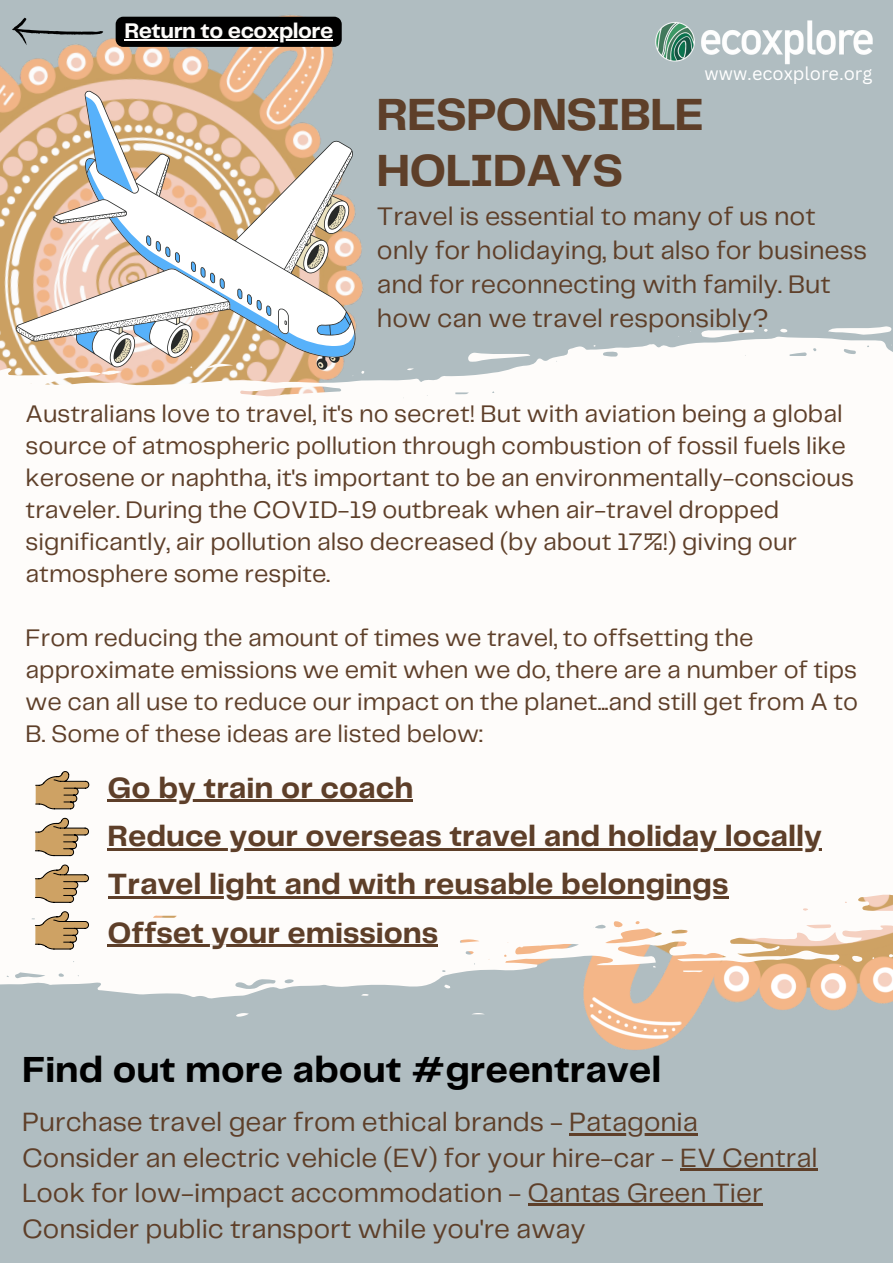
<style>
.page{position:relative;width:893px;height:1263px;background:#b0bdc1}
.page>*{position:absolute;margin:0;border:0;box-sizing:border-box;transform-origin:0 0}
.t1{font:700 46.8px/55.7px "Telegraf";letter-spacing:-.02em;color:#5e3f29}
.t2{font:700 37.65px "Telegraf";color:#000}
.t3{font:700 30.45px "Telegraf";color:#5e3f29}
.t4{font:27.45px/35.4px "Telegraf";color:#5e3f29}
.t5{font:26.4px/33.9px "Telegraf";color:#5e3f29}
.t6{font:24.97px/32px "Telegraf";color:#5e3f29}
.t7{font:700 22.05px "Telegraf";letter-spacing:-.02em;color:#fefcfa}
.t8{font:18.15px "Canva Sans";color:#fff}
</style>
<div class="page">
<img style="left:472px;top:998px;width:421px;height:52px">
<img style="left:0;top:15px;width:363px;height:321px">
<div style="left:0;top:336px;width:893px;height:232px;background:#fefcfa"></div>
<svg style="left:828px;top:326px;width:63px;height:9px"></svg>
<svg style="left:467px;top:353px;width:63px;height:9px"></svg>
<svg style="left:701px;top:330px;width:53px;height:8px"></svg>
<svg style="left:780px;top:329px;width:7px;height:3px"></svg>
<svg style="left:407px;top:368px;width:7px;height:3px"></svg>
<svg style="left:0;top:568px;width:893px;height:430px;background:#faf7f3"></svg>
<svg style="left:839px;top:558px;width:54px;height:9px"></svg>
<svg style="left:479px;top:584px;width:63px;height:9px"></svg>
<svg style="left:713px;top:561px;width:53px;height:8px"></svg>
<svg style="left:218px;top:594px;width:27px;height:6px"></svg>
<svg style="left:113px;top:601px;width:20px;height:7px"></svg>
<svg style="left:852px;top:956px;width:10px;height:6px"></svg>
<svg style="left:683px;top:970px;width:20px;height:3px"></svg>
<svg style="left:236px;top:1013px;width:13px;height:3px"></svg>
<svg style="left:792px;top:560px;width:7px;height:4px"></svg>
<svg style="left:472px;top:1013px;width:13px;height:1px"></svg>
<svg style="left:889px;top:954px;width:4px;height:3px"></svg>
<svg style="left:444px;top:984px;width:6px;height:4px"></svg>
<svg style="left:361px;top:993px;width:8px;height:3px"></svg>
<svg style="left:775px;top:560px;width:4px;height:3px"></svg>
<svg style="left:419px;top:599px;width:7px;height:4px"></svg>
<svg style="left:35px;top:771px;width:54px;height:38px;background:#cbb391"></svg>
<svg style="left:35px;top:818px;width:54px;height:38px;background:#cab290"></svg>
<svg style="left:35px;top:864px;width:54px;height:39px;background:#ccb493"></svg>
<svg style="left:35px;top:911px;width:54px;height:38px;background:#ccb391"></svg>
<svg style="left:76px;top:370px;width:278px;height:6px;background:#e3bf9e"></svg>
<svg style="left:16px;top:91px;width:340px;height:279px;background:#dbccbd"></svg>
<hr style="left:569px;top:1133px;width:129px;height:2px;background:#5e3f29">
<hr style="left:680px;top:1168px;width:137px;height:3px;background:#5e3f29">
<hr style="left:527px;top:1204px;width:235px;height:2px;background:#5e3f29">
<hr style="left:108px;top:799px;width:305px;height:3px;background:#5e3f29">
<hr style="left:108px;top:848px;width:714px;height:2px;background:#5e3f29">
<hr style="left:108px;top:896px;width:620px;height:3px;background:#5e3f29">
<hr style="left:108px;top:944px;width:330px;height:3px;background:#5e3f29">
<svg style="left:12px;top:18px;width:91px;height:27px"></svg>
<div style="left:116px;top:17px;width:226px;height:30px;background:#000"></div>
<hr style="left:124px;top:39px;width:209px;height:2px;background:#fefcfa">
<img style="left:655px;top:20px;width:218px;height:45px">
<p class="t7" style="left:124px;top:21px;width:210px">Return to ecoxplore</p>
<h3 class="t8" style="left:704px;top:61px;width:169px">www.ecoxplore.org</h3>
<p class="t1" style="left:376px;top:89px;width:329px">RESPONSIBLE<br>HOLIDAYS</p>
<p class="t5" style="left:377px;top:201px;width:491px">Travel is essential to many of us not only for holidaying, but also for business and for reconnecting with family. But how can we travel responsibly?</p>
<p class="t6" style="left:26px;top:399px;width:830px">Australians love to travel, it's no secret! But with aviation being a global source of atmospheric pollution through combustion of fossil fuels like kerosene or naphtha, it's important to be an environmentally-conscious traveler. During the COVID-19 outbreak when air-travel dropped significantly, air pollution also decreased (by about 17%!) giving our atmosphere some respite.</p>
<p class="t6" style="left:26px;top:623px;width:834px">From reducing the amount of times we travel, to offsetting the approximate emissions we emit when we do, there are a number of tips we can all use to reduce our impact on the planet...and still get from A to B. Some of these ideas are listed below:</p>
<p class="t3" style="left:108px;top:774px;width:307px">Go by train or coach</p>
<p class="t3" style="left:108px;top:823px;width:716px">Reduce your overseas travel and holiday locally</p>
<p class="t3" style="left:108px;top:871px;width:622px">Travel light and with reusable belongings</p>
<p class="t3" style="left:108px;top:919px;width:332px">Offset your emissions</p>
<p class="t2" style="left:22px;top:1053px;width:641px">Find out more about #greentravel</p>
<p class="t4" style="left:22px;top:1106px;width:677px">Purchase travel gear from ethical brands - Patagonia</p>
<h5 class="t4" style="left:22px;top:1141px;width:797px">Consider an electric vehicle (EV) for your hire-car - EV Central<br>Look for low-impact accommodation - Qantas Green Tier<br>Consider public transport while you're away</h5>
</div>
